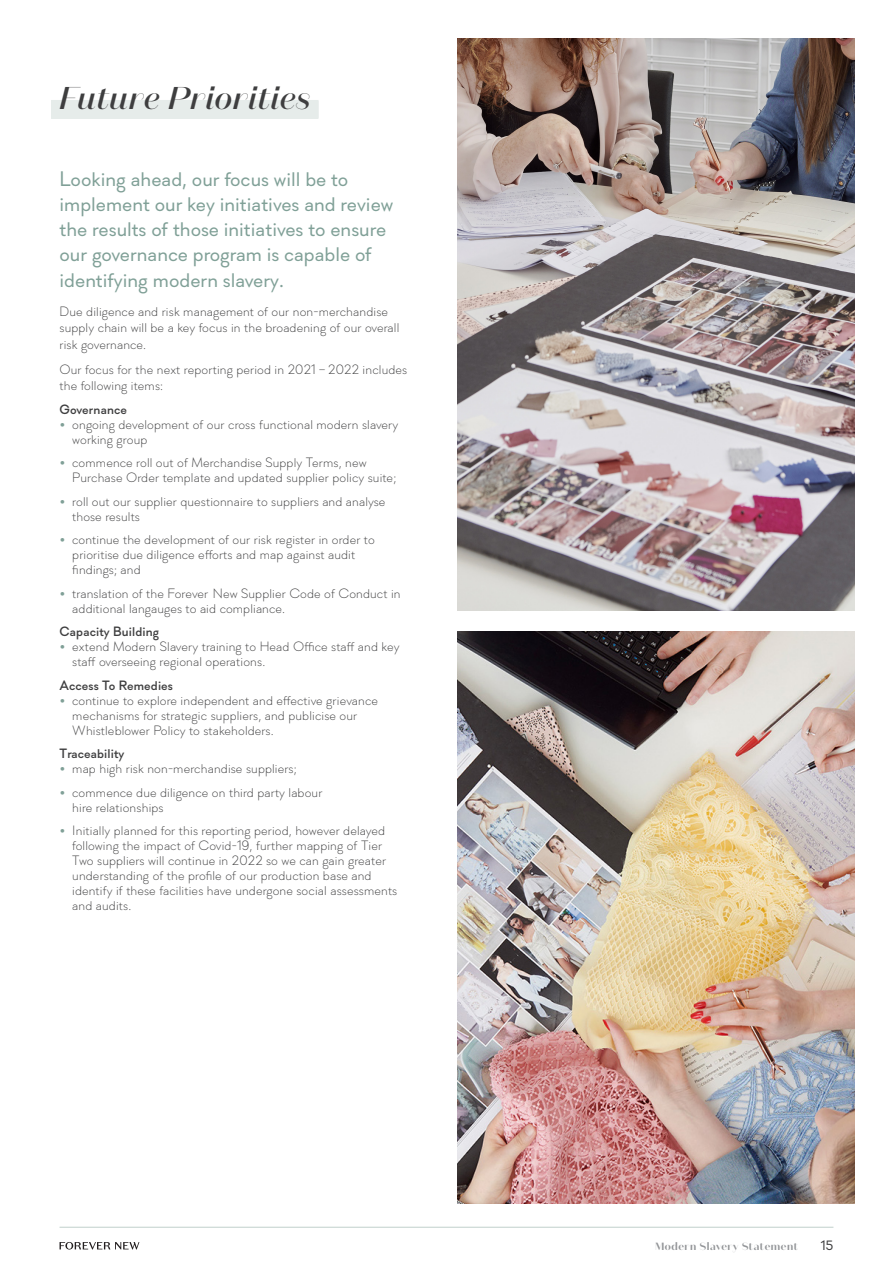
<style>
.page{position:relative;width:893px;height:1263px;background:#fff}
.page>*{position:absolute;margin:0;border:0;box-sizing:border-box;transform-origin:0 0}
.t1{font:italic 500 31.5px "Domaine Sans Display";letter-spacing:.02em;color:#3e3e3f}
.Intro_Text_-_no_span{font:21px/25.2px "Soin Sans Pro";color:#80a097}
.Body_Text{font:300 13.5px/15px "Soin Sans Pro";letter-spacing:.01em;color:#3e3e3f}
.Subheading{font:500 13.5px "Soin Sans Pro";letter-spacing:.01em;color:#3e3e3f}
.t2{font:13.5px "Soin Sans Pro";color:#3e3e3f}
.t3{font:600 10.5px "Domaine Sans Display";letter-spacing:.05em;color:#939598}
.s1{color:#80a097}
</style>
<div class="page">
<div style="left:51px;top:100px;width:267px;height:18px;background:#e6ecea"></div>
<div style="left:51px;top:101px;width:267px;height:18px;background:#e6ecea"></div>
<img style="left:457px;top:631px;width:398px;height:572px">
<img style="left:457px;top:38px;width:398px;height:572px">
<hr style="left:60px;top:1227px;width:773px;height:1px;background:#c0d0cb">
<svg style="left:60px;top:1242px;width:79px;height:7px"></svg>
<h1 class="t1" style="left:60px;top:79px;width:253px">Future Priorities</h1>
<p class="Intro_Text_-_no_span" style="left:60px;top:167px;width:335px">Looking ahead, our focus will be to implement our key initiatives and review the results of those initiatives to ensure our governance program is capable of identifying modern slavery.</p>
<p class="Body_Text" style="left:60px;top:303px;width:341px;line-height:16.5px">Due diligence and risk management of our non-merchandise supply chain will be a key focus in the broadening of our overall risk governance.</p>
<p class="Body_Text" style="left:60px;top:361px;width:349px;line-height:16.5px">Our focus for the next reporting period in 2021 – 2022 includes the following items:</p>
<p class="Subheading" style="left:60px;top:401px;width:69px">Governance</p>
<p class="Body_Text" style="left:72px;top:417px;width:327px;text-indent:-13px"><span class="s1">•</span> ongoing development of our cross functional modern slavery working group</p>
<p class="Body_Text" style="left:72px;top:456px;width:325px;text-indent:-13px"><span class="s1">•</span> commence roll out of Merchandise Supply Terms, new<br>Purchase Order template and updated supplier policy suite;</p>
<p class="Body_Text" style="left:72px;top:494px;width:315px;text-indent:-13px"><span class="s1">•</span> roll out our supplier questionnaire to suppliers and analyse those results</p>
<p class="Body_Text" style="left:72px;top:533px;width:304px;text-indent:-13px"><span class="s1">•</span> continue the development of our risk register in order to prioritise due diligence efforts and map against audit findings; and</p>
<p class="Body_Text" style="left:72px;top:586px;width:330px;text-indent:-13px"><span class="s1">•</span> translation of the Forever New Supplier Code of Conduct in additional langauges to aid compliance.</p>
<p class="Subheading" style="left:60px;top:624px;width:101px">Capacity Building</p>
<p class="Body_Text" style="left:72px;top:640px;width:329px;text-indent:-13px"><span class="s1">•</span> extend Modern Slavery training to Head Office staff and key staff overseeing regional operations.</p>
<p class="Subheading" style="left:60px;top:677px;width:115px">Access To Remedies</p>
<p class="Body_Text" style="left:72px;top:693px;width:307px;text-indent:-13px"><span class="s1">•</span> continue to explore independent and effective grievance mechanisms for strategic suppliers, and publicise our<br>Whistleblower Policy to stakeholders.</p>
<p class="Subheading" style="left:60px;top:746px;width:66px">Traceability</p>
<p class="Body_Text" style="left:60px;top:762px;width:239px"><span class="s1">•</span> map high risk non-merchandise suppliers;</p>
<p class="Body_Text" style="left:72px;top:785px;width:252px;text-indent:-13px"><span class="s1">•</span> commence due diligence on third party labour hire relationships</p>
<p class="Body_Text" style="left:72px;top:824px;width:327px;text-indent:-13px"><span class="s1">•</span> Initially planned for this reporting period, however delayed following the impact of Covid-19, further mapping of Tier Two suppliers will continue in 2022 so we can gain greater understanding of the profile of our production base and identify if these facilities have undergone social assessments and audits.</p>
<p class="t3" style="left:655px;top:1239px;width:145px">Modern Slavery Statement</p>
<p class="t2" style="left:821px;top:1237px;width:14px">15</p>
</div>
